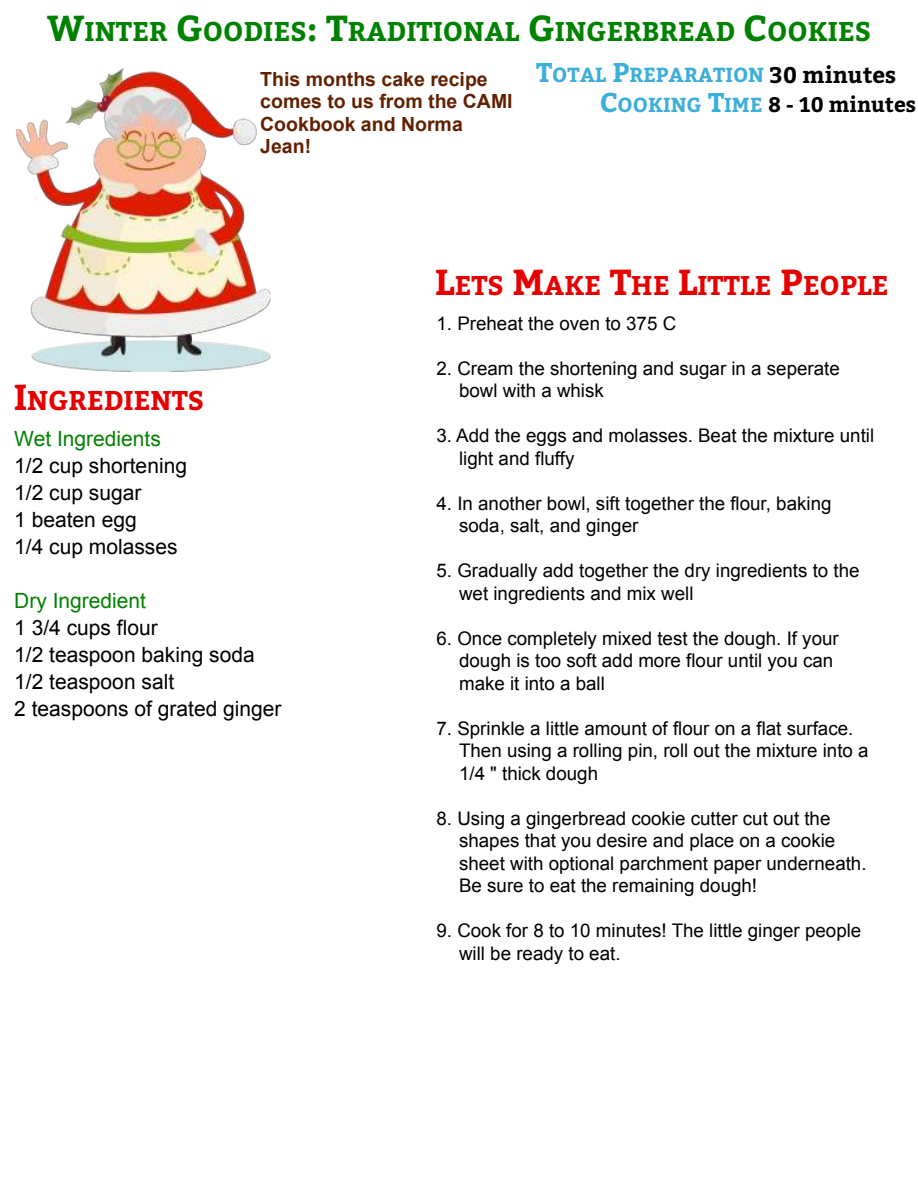
<style>
.page{position:relative;width:918px;height:1188px;background:#fff}
.page>*{position:absolute;margin:0;border:0;box-sizing:border-box;transform-origin:0 0}
.t1{font:700 27px "Bitter";color:#008200}
.t2{font:700 27px "Bitter";color:#e80000}
.t3{font:700 22.5px "Bitter";color:#000}
.t4{font:21px/27px "Arial";color:#000}
.t5{font:21px "Arial";color:#008200}
.t6{font:700 21px "Bitter";color:#000}
.t7{font:700 20.25px "Bitter";color:#3baed9}
.t8{font:700 19.5px/22.5px "Arial";color:#612100}
.t9{font:18.75px/22.5px "Arial";color:#000}
.s1{font-size:36px}
.s2{font-size:27px}
.s3{font-size:27px;color:#3baed9}
.s4{font-size:20.25px;color:#3baed9}
</style>
<div class="page">
<img style="left:16px;top:68px;width:254px;height:303px">
<h1 class="t1" style="left:47px;top:18px;width:825px"><span class="s1">W</span>INTER <span class="s1">G</span>OODIES<span class="s1">: T</span>RADITIONAL <span class="s1">G</span>INGERBREAD <span class="s1">C</span>OOKIES</h1>
<p class="t8" style="left:260px;top:70px;width:254px">This months cake recipe comes to us from the CAMI<br>Cookbook and Norma<br>Jean!</p>
<p class="t7" style="left:536px;top:65px;width:230px"><span class="s2">T</span>OTAL <span class="s2">P</span>REPARATION</p>
<p class="t6" style="left:600px;top:94px;width:318px"><span class="s3">C</span><span class="s4">OOKING</span> <span class="s3">T</span><span class="s4">IME</span> 8 - 10 minutes</p>
<p class="t3" style="left:770px;top:64px;width:128px">30 minutes</p>
<h1 class="t2" style="left:14px;top:387px;width:192px"><span class="s1">I</span>NGREDIENTS</h1>
<p class="t5" style="left:14px;top:430px;width:148px">Wet Ingredients</p>
<p class="t4" style="left:14px;top:454px;width:174px">1/2 cup shortening<br>1/2 cup sugar<br>1 beaten egg<br>1/4 cup molasses</p>
<p class="t5" style="left:14px;top:592px;width:133px">Dry Ingredient</p>
<p class="t4" style="left:14px;top:616px;width:269px">1 3/4 cups flour<br>1/2 teaspoon baking soda<br>1/2 teaspoon salt<br>2 teaspoons of grated ginger</p>
<h1 class="t2" style="left:435px;top:272px;width:455px"><span class="s1">L</span>ETS <span class="s1">M</span>AKE <span class="s1">T</span>HE <span class="s1">L</span>ITTLE <span class="s1">P</span>EOPLE</h1>
<p class="t9" style="left:436px;top:313px;width:241px">1. Preheat the oven to 375 C</p>
<p class="t9" style="left:459px;top:358px;width:382px;text-indent:-23px">2. Cream the shortening and sugar in a seperate bowl with a whisk</p>
<p class="t9" style="left:459px;top:426px;width:417px;text-indent:-23px">3. Add the eggs and molasses. Beat the mixture until light and fluffy</p>
<p class="t9" style="left:459px;top:493px;width:374px;text-indent:-23px">4. In another bowl, sift together the flour, baking soda, salt, and ginger</p>
<p class="t9" style="left:459px;top:561px;width:402px;text-indent:-23px">5. Gradually add together the dry ingredients to the wet ingredients and mix well</p>
<p class="t9" style="left:459px;top:628px;width:381px;text-indent:-23px">6. Once completely mixed test the dough. If your dough is too soft add more flour until you can make it into a ball</p>
<p class="t9" style="left:459px;top:718px;width:411px;text-indent:-23px">7. Sprinkle a little amount of flour on a flat surface.<br>Then using a rolling pin, roll out the mixture into a<br>1/4 " thick dough</p>
<p class="t9" style="left:459px;top:808px;width:409px;text-indent:-23px">8. Using a gingerbread cookie cutter cut out the shapes that you desire and place on a cookie sheet with optional parchment paper underneath.<br>Be sure to eat the remaining dough!</p>
<p class="t9" style="left:459px;top:921px;width:404px;text-indent:-23px">9. Cook for 8 to 10 minutes! The little ginger people will be ready to eat.</p>
</div>
